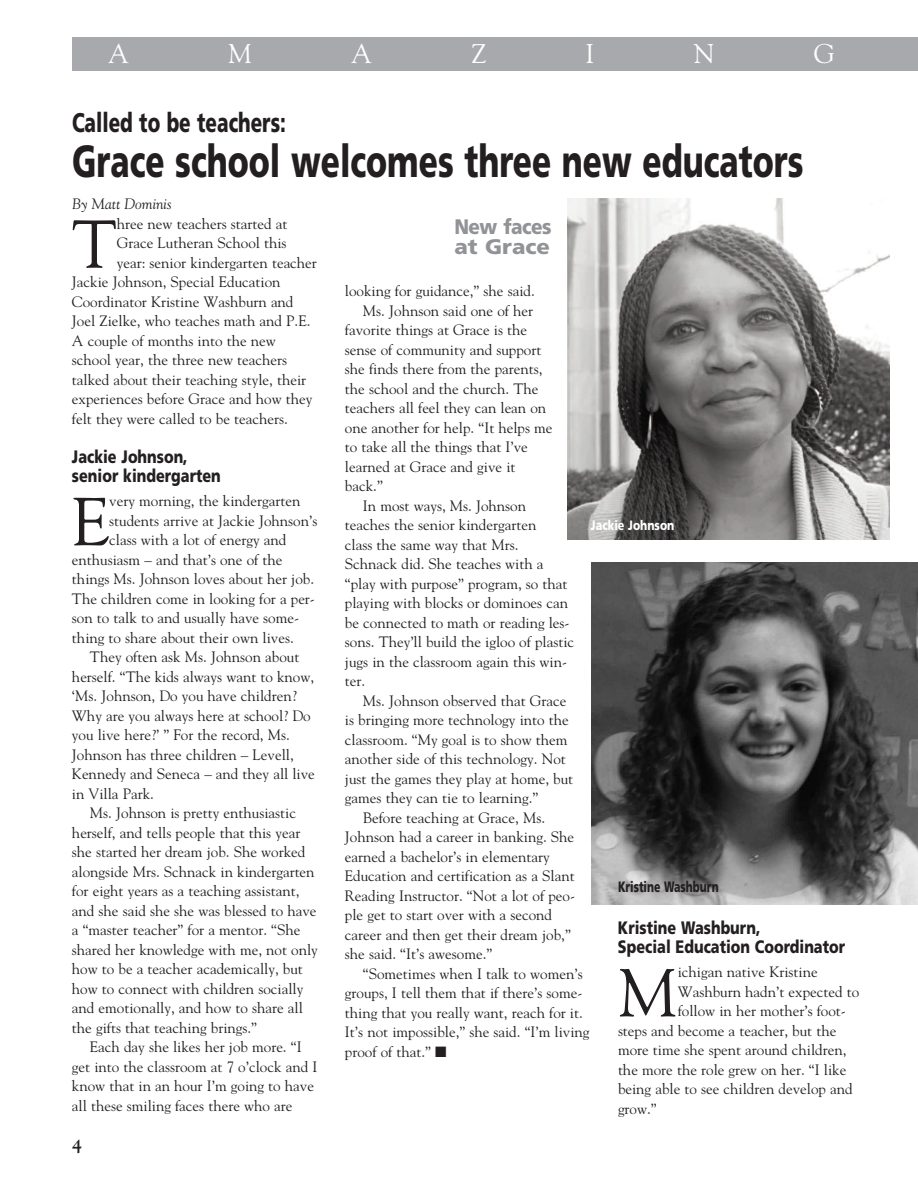
<style>
.page{position:relative;width:918px;height:1188px;background:#fff}
.page>*{position:absolute;margin:0;border:0;box-sizing:border-box;transform-origin:0 0}
.t1{font:67.35px "Goudy Std";color:#231f20}
.t2{font:900 45px "Frutiger";color:#231f20;scale:.7 1}
.t3{font:900 27px "Frutiger";color:#231f20;scale:.7 1}
.t4{font:27px "Goudy Std";color:#fff}
.t5{font:900 21px/19.5px "Frutiger";letter-spacing:-.03em;color:#919396;scale:.9 1}
.t6{font:900 18px/19.5px "Frutiger";color:#231f20;scale:.8 1}
.t7{font:700 18px "Goudy";color:#231f20}
.t8{font:15px "Goudy Std";color:#231f20}
.t9{font:900 15px "Frutiger";color:#231f20;scale:.7 1}
.t10{font:italic 15px "Goudy";color:#231f20}
.t11{font:900 13.5px "Frutiger";color:#fff;scale:.8 1}
</style>
<div class="page">
<div style="left:72px;top:37px;width:846px;height:34px;background:#a8a9ad"></div>
<img style="left:591px;top:562px;width:327px;height:342px">
<img style="left:567px;top:198px;width:322px;height:342px">
<h3 class="t4" style="left:108px;top:38px;width:23px">A</h3>
<h3 class="t4" style="left:228px;top:38px;width:26px">M</h3>
<h3 class="t4" style="left:351px;top:38px;width:23px">A</h3>
<h3 class="t4" style="left:471px;top:38px;width:17px">Z</h3>
<h3 class="t4" style="left:586px;top:38px;width:10px">I</h3>
<h3 class="t4" style="left:694px;top:38px;width:23px">N</h3>
<h3 class="t4" style="left:814px;top:38px;width:23px">G</h3>
<h3 class="t3" style="left:72px;top:111px;width:307px">Called to be teachers:</h3>
<h2 class="t2" style="left:72px;top:143px;width:1047px">Grace school welcomes three new educators</h2>
<p class="t10" style="left:72px;top:195px;width:101px">By Matt Dominis</p>
<h1 class="t1" style="left:72px;top:205px;width:46px">T</h1>
<p class="t8" style="left:117px;top:215px;width:172px">hree new teachers started at</p>
<p class="t8" style="left:117px;top:234px;width:171px">Grace Lutheran School this</p>
<p class="t8" style="left:117px;top:254px;width:202px">year: senior kindergarten teacher</p>
<p class="t8" style="left:72px;top:273px;width:210px">Jackie Johnson, Special Education</p>
<p class="t8" style="left:72px;top:293px;width:223px">Coordinator Kristine Washburn and</p>
<p class="t8" style="left:72px;top:312px;width:240px">Joel Zielke, who teaches math and P.E.</p>
<p class="t8" style="left:72px;top:332px;width:205px">A couple of months into the new</p>
<p class="t8" style="left:72px;top:351px;width:217px">school year, the three new teachers</p>
<p class="t8" style="left:72px;top:371px;width:236px">talked about their teaching style, their</p>
<p class="t8" style="left:72px;top:390px;width:242px">experiences before Grace and how they</p>
<p class="t8" style="left:72px;top:410px;width:217px">felt they were called to be teachers.</p>
<p class="t6" style="left:72px;top:448px;width:188px">Jackie Johnson, senior kindergarten</p>
<h1 class="t1" style="left:72px;top:483px;width:39px">E</h1>
<p class="t8" style="left:109px;top:492px;width:193px">very morning, the kindergarten</p>
<p class="t8" style="left:109px;top:512px;width:210px">students arrive at Jackie Johnson’s</p>
<p class="t8" style="left:109px;top:531px;width:179px">class with a lot of energy and</p>
<p class="t8" style="left:72px;top:551px;width:212px">enthusiasm – and that’s one of the</p>
<p class="t8" style="left:72px;top:570px;width:244px">things Ms. Johnson loves about her job.</p>
<p class="t8" style="left:72px;top:590px;width:244px">The children come in looking for a per-</p>
<p class="t8" style="left:72px;top:609px;width:229px">son to talk to and usually have some-</p>
<p class="t8" style="left:72px;top:629px;width:223px">thing to share about their own lives.</p>
<p class="t8" style="left:90px;top:648px;width:211px">They often ask Ms. Johnson about</p>
<p class="t8" style="left:72px;top:668px;width:244px">herself. “The kids always want to know,</p>
<p class="t8" style="left:72px;top:687px;width:226px">‘Ms. Johnson, Do you have children?</p>
<p class="t8" style="left:72px;top:707px;width:240px">Why are you always here at school? Do</p>
<p class="t8" style="left:72px;top:726px;width:219px">you live here?’ ” For the record, Ms.</p>
<p class="t8" style="left:72px;top:746px;width:223px">Johnson has three children – Levell,</p>
<p class="t8" style="left:72px;top:765px;width:244px">Kennedy and Seneca – and they all live</p>
<p class="t8" style="left:72px;top:785px;width:83px">in Villa Park.</p>
<p class="t8" style="left:90px;top:804px;width:208px">Ms. Johnson is pretty enthusiastic</p>
<p class="t8" style="left:72px;top:824px;width:230px">herself, and tells people that this year</p>
<p class="t8" style="left:72px;top:843px;width:235px">she started her dream job. She worked</p>
<p class="t8" style="left:72px;top:863px;width:244px">alongside Mrs. Schnack in kindergarten</p>
<p class="t8" style="left:72px;top:882px;width:229px">for eight years as a teaching assistant,</p>
<p class="t8" style="left:72px;top:902px;width:246px">and she said she she was blessed to have</p>
<p class="t8" style="left:72px;top:921px;width:230px">a “master teacher” for a mentor. “She</p>
<p class="t8" style="left:72px;top:941px;width:247px">shared her knowledge with me, not only</p>
<p class="t8" style="left:72px;top:960px;width:232px">how to be a teacher academically, but</p>
<p class="t8" style="left:72px;top:980px;width:233px">how to connect with children socially</p>
<p class="t8" style="left:72px;top:999px;width:232px">and emotionally, and how to share all</p>
<p class="t8" style="left:72px;top:1019px;width:187px">the gifts that teaching brings.”</p>
<p class="t8" style="left:90px;top:1038px;width:213px">Each day she likes her job more. “I</p>
<p class="t8" style="left:72px;top:1058px;width:247px">get into the classroom at 7 o’clock and I</p>
<p class="t8" style="left:72px;top:1077px;width:244px">know that in an hour I’m going to have</p>
<p class="t8" style="left:72px;top:1097px;width:222px">all these smiling faces there who are</p>
<p class="t7" style="left:72px;top:1135px;width:12px">4</p>
<h3 class="t5" style="left:454px;top:219px;width:109px">New faces at Grace</h3>
<p class="t8" style="left:345px;top:282px;width:191px">looking for guidance,” she said.</p>
<p class="t8" style="left:363px;top:302px;width:172px">Ms. Johnson said one of her</p>
<p class="t8" style="left:345px;top:321px;width:184px">favorite things at Grace is the</p>
<p class="t8" style="left:345px;top:341px;width:198px">sense of community and support</p>
<p class="t8" style="left:345px;top:360px;width:199px">she finds there from the parents,</p>
<p class="t8" style="left:345px;top:380px;width:195px">the school and the church. The</p>
<p class="t8" style="left:345px;top:399px;width:203px">teachers all feel they can lean on</p>
<p class="t8" style="left:345px;top:419px;width:209px">one another for help. “It helps me</p>
<p class="t8" style="left:345px;top:438px;width:185px">to take all the things that I’ve</p>
<p class="t8" style="left:345px;top:458px;width:172px">learned at Grace and give it</p>
<p class="t8" style="left:345px;top:477px;width:39px">back.”</p>
<p class="t8" style="left:363px;top:497px;width:165px">In most ways, Ms. Johnson</p>
<p class="t8" style="left:345px;top:516px;width:193px">teaches the senior kindergarten</p>
<p class="t8" style="left:345px;top:536px;width:175px">class the same way that Mrs.</p>
<p class="t8" style="left:345px;top:555px;width:200px">Schnack did. She teaches with a</p>
<p class="t8" style="left:345px;top:575px;width:224px">“play with purpose” program, so that</p>
<p class="t8" style="left:345px;top:594px;width:225px">playing with blocks or dominoes can</p>
<p class="t8" style="left:345px;top:614px;width:226px">be connected to math or reading les-</p>
<p class="t8" style="left:345px;top:633px;width:231px">sons. They’ll build the igloo of plastic</p>
<p class="t8" style="left:345px;top:653px;width:224px">jugs in the classroom again this win-</p>
<p class="t8" style="left:345px;top:672px;width:22px">ter.</p>
<p class="t8" style="left:363px;top:692px;width:205px">Ms. Johnson observed that Grace</p>
<p class="t8" style="left:345px;top:711px;width:225px">is bringing more technology into the</p>
<p class="t8" style="left:345px;top:731px;width:224px">classroom. “My goal is to show them</p>
<p class="t8" style="left:345px;top:750px;width:222px">another side of this technology. Not</p>
<p class="t8" style="left:345px;top:770px;width:230px">just the games they play at home, but</p>
<p class="t8" style="left:345px;top:789px;width:195px">games they can tie to learning.”</p>
<p class="t8" style="left:363px;top:809px;width:184px">Before teaching at Grace, Ms.</p>
<p class="t8" style="left:345px;top:828px;width:231px">Johnson had a career in banking. She</p>
<p class="t8" style="left:345px;top:848px;width:206px">earned a bachelor’s in elementary</p>
<p class="t8" style="left:345px;top:867px;width:231px">Education and certification as a Slant</p>
<p class="t8" style="left:345px;top:887px;width:232px">Reading Instructor. “Not a lot of peo-</p>
<p class="t8" style="left:345px;top:906px;width:209px">ple get to start over with a second</p>
<p class="t8" style="left:345px;top:926px;width:227px">career and then get their dream job,”</p>
<p class="t8" style="left:345px;top:945px;width:149px">she said. “It’s awesome.”</p>
<p class="t8" style="left:363px;top:965px;width:221px">“Sometimes when I talk to women’s</p>
<p class="t8" style="left:345px;top:984px;width:239px">groups, I tell them that if there’s some-</p>
<p class="t8" style="left:345px;top:1004px;width:239px">thing that you really want, reach for it.</p>
<p class="t8" style="left:345px;top:1023px;width:246px">It’s not impossible,” she said. “I’m living</p>
<p class="t8" style="left:345px;top:1043px;width:103px">proof of that.” ■</p>
<p class="t11" style="left:591px;top:520px;width:106px">Jackie Johnson</p>
<p class="t9" style="left:618px;top:881px;width:145px">Kristine Washburn</p>
<p class="t6" style="left:618px;top:919px;width:285px">Kristine Washburn,<br>Special Education Coordinator</p>
<h1 class="t1" style="left:618px;top:954px;width:61px">M</h1>
<p class="t8" style="left:678px;top:963px;width:141px">ichigan native Kristine</p>
<p class="t8" style="left:678px;top:983px;width:183px">Washburn hadn’t expected to</p>
<p class="t8" style="left:678px;top:1002px;width:170px">follow in her mother’s foot-</p>
<p class="t8" style="left:618px;top:1022px;width:220px">steps and become a teacher, but the</p>
<p class="t8" style="left:618px;top:1041px;width:230px">more time she spent around children,</p>
<p class="t8" style="left:618px;top:1061px;width:230px">the more the role grew on her. “I like</p>
<p class="t8" style="left:618px;top:1080px;width:236px">being able to see children develop and</p>
<p class="t8" style="left:618px;top:1100px;width:40px">grow.”</p>
</div>
